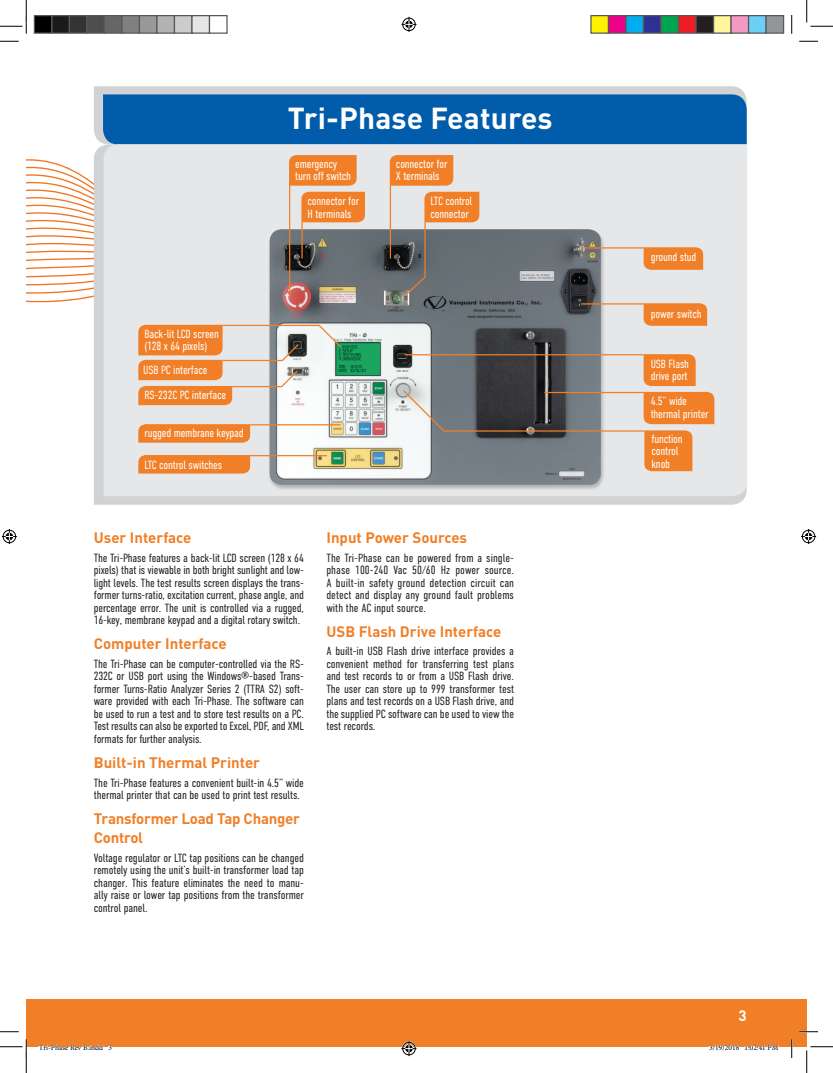
<style>
.page{position:relative;width:833px;height:1073px;background:#fff}
.page>*{position:absolute;margin:0;border:0;box-sizing:border-box;transform-origin:0 0}
.t1{font:700 30px "DIN";letter-spacing:.005em;color:#fff}
.t2{font:700 15px/18.8px "DIN";color:#f07f27}
.t3{font:700 15px "DIN";color:#fff}
.t4{font:300 11.88px/12.5px "DIN Condensed";letter-spacing:-.01em;color:#231f20;text-align:justify}
.t5{font:300 11.88px/12.5px "DIN Condensed";letter-spacing:-.015em;color:#fff}
.t6{font:7.5px "Minion Pro";color:#000}
</style>
<div class="page">
<svg style="left:26px;top:159px;width:68px;height:144px"></svg>
<svg style="left:94px;top:145px;width:652px;height:360px;fill:#d1d2d4"></svg>
<svg style="left:94px;top:86px;width:651px;height:58px;fill:#d1d2d4"></svg>
<div style="left:103px;top:94px;width:643px;height:50px;background:#015dab"></div>
<div style="left:104px;top:144px;width:643px;height:352px;background:#e6e7e9"></div>
<div style="left:26px;top:999px;width:780px;height:47px;background:#f07f27"></div>
<img style="left:263px;top:225px;width:346px;height:268px">
<svg style="left:138px;top:424px;width:112px;height:18px"></svg>
<hr style="left:250px;top:424px;width:91px;height:1px;background:#f07f27">
<svg style="left:289px;top:155px;width:67px;height:31px"></svg>
<hr style="left:289px;top:186px;width:1px;height:109px;background:#f07f27">
<div style="left:301px;top:192px;width:64px;height:30px;background:#f07f27"></div>
<hr style="left:301px;top:222px;width:1px;height:36px;background:#f07f27">
<svg style="left:390px;top:155px;width:63px;height:31px"></svg>
<hr style="left:390px;top:186px;width:1px;height:72px;background:#f07f27">
<svg style="left:403px;top:192px;width:76px;height:105px"></svg>
<svg style="left:402px;top:354px;width:312px;height:117px"></svg>
<svg style="left:643px;top:247px;width:60px;height:23px"></svg>
<hr style="left:581px;top:247px;width:62px;height:1px;background:#f07f27">
<svg style="left:643px;top:303px;width:64px;height:23px"></svg>
<hr style="left:581px;top:303px;width:62px;height:1px;background:#f07f27">
<svg style="left:138px;top:324px;width:205px;height:81px"></svg>
<div style="left:138px;top:455px;width:112px;height:18px;background:#f07f27"></div>
<hr style="left:250px;top:455px;width:77px;height:1px;background:#f07f27">
<hr style="left:405px;top:354px;width:238px;height:1px;background:#f07f27">
<svg style="left:0;top:40px;width:19px;height:2px"></svg>
<svg style="left:799px;top:40px;width:19px;height:2px"></svg>
<svg style="left:0;top:1031px;width:19px;height:1px"></svg>
<svg style="left:799px;top:1030px;width:19px;height:2px"></svg>
<svg style="left:791px;top:15px;width:1px;height:19px"></svg>
<svg style="left:790px;top:1039px;width:2px;height:19px"></svg>
<svg style="left:0;top:0;width:27px;height:34px"></svg>
<svg style="left:0;top:1039px;width:27px;height:33px"></svg>
<svg style="left:806px;top:0;width:26px;height:27px"></svg>
<svg style="left:806px;top:1046px;width:26px;height:26px"></svg>
<svg style="left:401px;top:17px;width:15px;height:15px"></svg>
<svg style="left:401px;top:1041px;width:15px;height:15px"></svg>
<svg style="left:2px;top:529px;width:15px;height:15px"></svg>
<svg style="left:801px;top:529px;width:15px;height:15px"></svg>
<div style="left:34px;top:16px;width:18px;height:17px;background:#000"></div>
<div style="left:34px;top:15px;width:18px;height:19px;border:1px solid #595959"></div>
<div style="left:52px;top:16px;width:17px;height:17px;background:#1a1a1a"></div>
<div style="left:51px;top:15px;width:19px;height:19px;border:1px solid #595959"></div>
<div style="left:69px;top:16px;width:18px;height:17px;background:#333"></div>
<div style="left:69px;top:15px;width:19px;height:19px;border:1px solid #595959"></div>
<div style="left:87px;top:16px;width:17px;height:17px;background:#4d4d4d"></div>
<div style="left:86px;top:15px;width:19px;height:19px;border:1px solid #595959"></div>
<div style="left:104px;top:16px;width:18px;height:17px;background:#666"></div>
<div style="left:104px;top:15px;width:18px;height:19px;border:1px solid #595959"></div>
<div style="left:122px;top:16px;width:17px;height:17px;background:#808080"></div>
<div style="left:121px;top:15px;width:19px;height:19px;border:1px solid #595959"></div>
<div style="left:139px;top:16px;width:18px;height:17px;background:#999"></div>
<div style="left:139px;top:15px;width:19px;height:19px;border:1px solid #595959"></div>
<div style="left:157px;top:16px;width:17px;height:17px;background:#b3b3b3"></div>
<div style="left:156px;top:15px;width:19px;height:19px;border:1px solid #595959"></div>
<div style="left:174px;top:16px;width:18px;height:17px;background:#ccc"></div>
<div style="left:174px;top:15px;width:18px;height:19px;border:1px solid #595959"></div>
<div style="left:192px;top:16px;width:17px;height:17px;background:#e6e6e6"></div>
<div style="left:191px;top:15px;width:19px;height:19px;border:1px solid #595959"></div>
<div style="left:209px;top:15px;width:19px;height:19px;border:1px solid #595959"></div>
<div style="left:591px;top:16px;width:17px;height:17px;background:#fff101"></div>
<div style="left:590px;top:15px;width:19px;height:19px;border:1px solid #595959"></div>
<div style="left:608px;top:16px;width:18px;height:17px;background:#ed028c"></div>
<div style="left:608px;top:15px;width:18px;height:19px;border:1px solid #595959"></div>
<div style="left:626px;top:16px;width:17px;height:17px;background:#00aeef"></div>
<div style="left:625px;top:15px;width:19px;height:19px;border:1px solid #595959"></div>
<div style="left:643px;top:16px;width:18px;height:17px;background:#2e3092"></div>
<div style="left:642px;top:15px;width:19px;height:19px;border:1px solid #595959"></div>
<div style="left:661px;top:16px;width:17px;height:17px;background:#00a54f"></div>
<div style="left:660px;top:15px;width:19px;height:19px;border:1px solid #595959"></div>
<div style="left:678px;top:16px;width:18px;height:17px;background:#ee1d23"></div>
<div style="left:678px;top:15px;width:18px;height:19px;border:1px solid #595959"></div>
<div style="left:696px;top:16px;width:17px;height:17px;background:#231f20"></div>
<div style="left:695px;top:15px;width:19px;height:19px;border:1px solid #595959"></div>
<div style="left:713px;top:16px;width:18px;height:17px;background:#fff79a"></div>
<div style="left:712px;top:15px;width:19px;height:19px;border:1px solid #595959"></div>
<div style="left:731px;top:16px;width:17px;height:17px;background:#f499c2"></div>
<div style="left:730px;top:15px;width:19px;height:19px;border:1px solid #595959"></div>
<div style="left:748px;top:16px;width:18px;height:17px;background:#6bcff6"></div>
<div style="left:748px;top:15px;width:18px;height:19px;border:1px solid #595959"></div>
<div style="left:766px;top:16px;width:17px;height:17px;background:#939598"></div>
<div style="left:765px;top:15px;width:19px;height:19px;border:1px solid #595959"></div>
<svg style="left:38px;top:1044px;width:74px;height:3px"></svg>
<svg style="left:709px;top:1045px;width:69px;height:2px"></svg>
<h1 class="t1" style="left:288px;top:99px;width:266px">Tri-Phase Features</h1>
<p class="t5" style="left:144px;top:327px;width:76px">Back-lit LCD screen (128 x 64 pixels)</p>
<p class="t5" style="left:144px;top:389px;width:83px">RS-232C PC interface</p>
<p class="t5" style="left:144px;top:427px;width:101px">rugged membrane keypad</p>
<p class="t5" style="left:143px;top:364px;width:66px">USB PC interface</p>
<p class="t5" style="left:144px;top:459px;width:79px">LTC control switches</p>
<p class="t5" style="left:295px;top:157px;width:57px">emergency turn off switch</p>
<p class="t5" style="left:307px;top:195px;width:53px">connector for<br>H terminals</p>
<p class="t5" style="left:396px;top:157px;width:53px">connector for<br>X terminals</p>
<p class="t5" style="left:430px;top:195px;width:43px">LTC control connector</p>
<p class="t2" style="left:94px;top:527px;width:99px">User Interface</p>
<p class="t4" style="left:94px;top:551px;width:212px">The Tri-Phase features a back-lit LCD screen (128 x 64 pixels) that is viewable in both bright sunlight and low&shy;light levels. The test results screen displays the trans&shy;former turns-ratio, excitation current, phase angle, and percentage error. The unit is controlled via a rugged, 16-key, membrane keypad and a digital rotary switch.</p>
<p class="t2" style="left:94px;top:633px;width:134px">Computer Interface</p>
<p class="t4" style="left:94px;top:657px;width:212px">The Tri-Phase can be computer-controlled via the RS-232C or USB port using the Windows®-based Trans&shy;former Turns-Ratio Analyzer Series 2 (TTRA S2) soft&shy;ware provided with each Tri-Phase. The software can be used to run a test and to store test results on a PC.<br>Test results can also be exported to Excel, PDF, and XML formats for further analysis.</p>
<p class="t2" style="left:94px;top:752px;width:168px">Built-in Thermal Printer</p>
<p class="t4" style="left:94px;top:776px;width:211px">The Tri-Phase features a convenient built-in 4.5” wide thermal printer that can be used to print test results.</p>
<p class="t2" style="left:94px;top:808px;width:208px">Transformer Load Tap Changer<br>Control</p>
<p class="t4" style="left:94px;top:851px;width:212px">Voltage regulator or LTC tap positions can be changed remotely using the unit’s built-in transformer load tap changer. This feature eliminates the need to manu&shy;ally raise or lower tap positions from the transformer control panel.</p>
<p class="t2" style="left:326px;top:527px;width:142px">Input Power Sources</p>
<p class="t4" style="left:326px;top:551px;width:189px">The Tri-Phase can be powered from a single&shy;phase 100-240 Vac 50/60 Hz power source.<br>A built-in safety ground detection circuit can detect and display any ground fault problems with the AC input source.</p>
<p class="t2" style="left:326px;top:621px;width:176px">USB Flash Drive Interface</p>
<p class="t4" style="left:326px;top:645px;width:189px">A built-in USB Flash drive interface provides a convenient method for transferring test plans and test records to or from a USB Flash drive.<br>The user can store up to 999 transformer test plans and test records on a USB Flash drive, and the supplied PC software can be used to view the test records.</p>
<p class="t5" style="left:650px;top:251px;width:47px">ground stud</p>
<p class="t5" style="left:650px;top:307px;width:52px">power switch</p>
<p class="t5" style="left:650px;top:357px;width:40px">USB Flash drive port</p>
<p class="t5" style="left:650px;top:395px;width:59px">4.5” wide thermal printer</p>
<p class="t5" style="left:651px;top:432px;width:33px">function control knob</p>
<p class="t3" style="left:738px;top:1005px;width:10px">3</p>
<p class="t6" style="left:39px;top:1043px;width:75px">Tri-Phase Rev B.indd 3</p>
<p class="t6" style="left:709px;top:1043px;width:71px">3/19/2018 1:02:41 PM</p>
</div>
